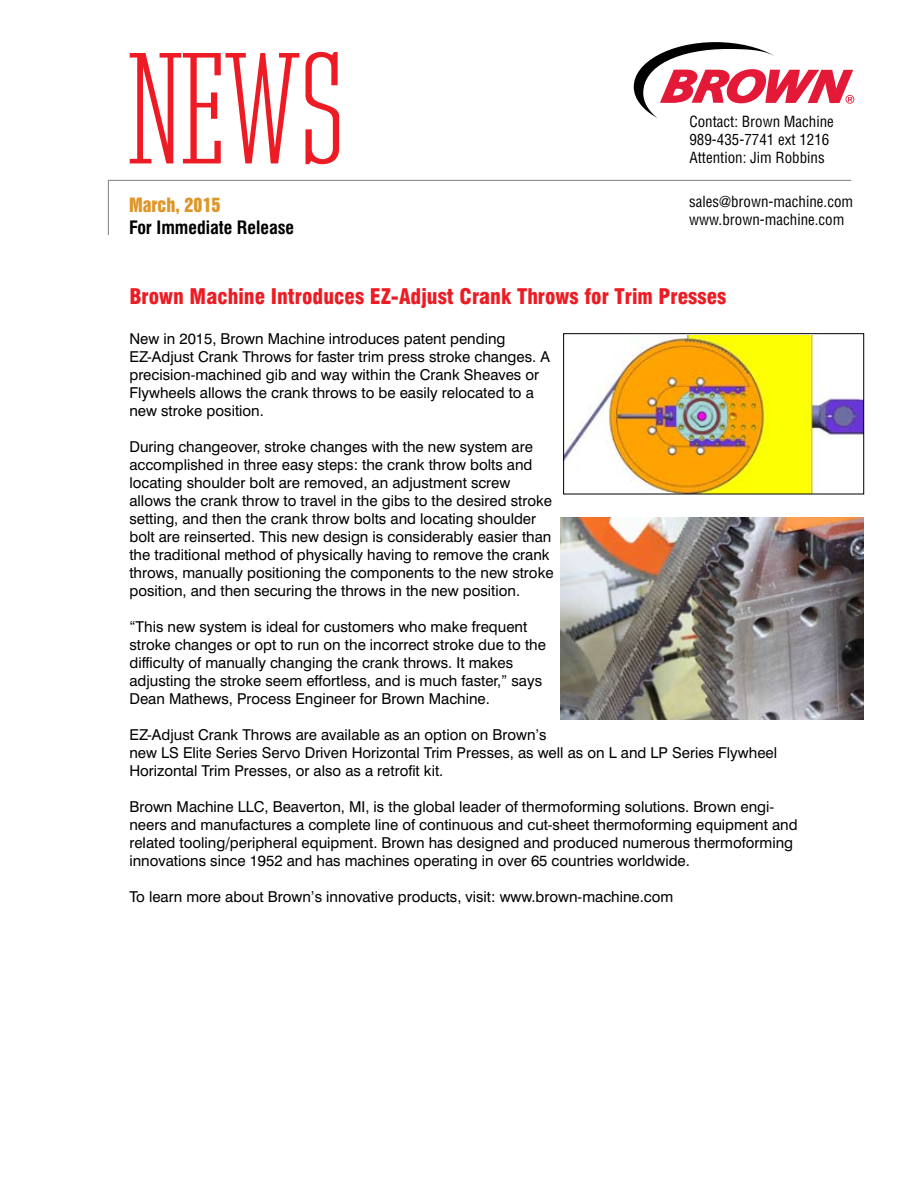
<style>
.page{position:relative;width:918px;height:1188px;background:#fff}
.page>*{position:absolute;margin:0;border:0;box-sizing:border-box;transform-origin:0 0}
.t1{font:153px "Cg Tower Cd";color:#ed1c24}
.t2{font:900 condensed 21px "Swiss 721 BT";color:#ed1c24}
.t3{font:700 condensed 18px "Swiss 721 BT";color:#000}
.t4{font:18px "Swiss 921 BT Regular A";color:#dd9629}
.t5{font:15px/18px "Swiss 721 BT";color:#000}
.t6{font:condensed 15px/18px "Helvetica";color:#000}
</style>
<div class="page">
<svg style="left:108px;top:180px;width:744px;height:55px"></svg>
<svg style="left:634px;top:42px;width:220px;height:76px"></svg>
<img style="left:565px;top:336px;width:297px;height:156px">
<div style="left:563px;top:333px;width:301px;height:161px;border:1px solid #000"></div>
<img style="left:560px;top:517px;width:304px;height:203px">
<h1 class="t1" style="left:128px;top:21px;width:217px">NEWS</h1>
<p class="t4" style="left:129px;top:193px;width:93px">March, 2015</p>
<p class="t3" style="left:129px;top:216px;width:167px">For Immediate Release</p>
<p class="t6" style="left:689px;top:112px;width:146px">Contact: Brown Machine<br>989-435-7741 ext 1216<br>Attention: Jim Robbins</p>
<p class="t6" style="left:689px;top:192px;width:166px">sales@brown-machine.com www.brown-machine.com</p>
<h2 class="t2" style="left:129px;top:284px;width:599px">Brown Machine Introduces EZ-Adjust Crank Throws for Trim Presses</h2>
<p class="t5" style="left:129px;top:329px;width:422px">New in 2015, Brown Machine introduces patent pending EZ-Adjust Crank Throws for faster trim press stroke changes. A precision-machined gib and way within the Crank Sheaves or Flywheels allows the crank throws to be easily relocated to a new stroke position.</p>
<p class="t5" style="left:129px;top:437px;width:426px">During changeover, stroke changes with the new system are accomplished in three easy steps: the crank throw bolts and locating shoulder bolt are removed, an adjustment screw allows the crank throw to travel in the gibs to the desired stroke setting, and then the crank throw bolts and locating shoulder bolt are reinserted. This new design is considerably easier than the traditional method of physically having to remove the crank throws, manually positioning the components to the new stroke position, and then securing the throws in the new position.</p>
<p class="t5" style="left:129px;top:617px;width:418px">“This new system is ideal for customers who make frequent stroke changes or opt to run on the incorrect stroke due to the difficulty of manually changing the crank throws. It makes adjusting the stroke seem effortless, and is much faster,” says Dean Mathews, Process Engineer for Brown Machine.</p>
<p class="t5" style="left:129px;top:725px;width:649px">EZ-Adjust Crank Throws are available as an option on Brown’s<br>new LS Elite Series Servo Driven Horizontal Trim Presses, as well as on L and LP Series Flywheel<br>Horizontal Trim Presses, or also as a retrofit kit.</p>
<p class="t5" style="left:129px;top:797px;width:670px">Brown Machine LLC, Beaverton, MI, is the global leader of thermoforming solutions. Brown engi&shy;neers and manufactures a complete line of continuous and cut-sheet thermoforming equipment and related tooling/peripheral equipment. Brown has designed and produced numerous thermoforming innovations since 1952 and has machines operating in over 65 countries worldwide.</p>
<p class="t5" style="left:129px;top:887px;width:545px">To learn more about Brown’s innovative products, visit: www.brown-machine.com</p>
</div>
